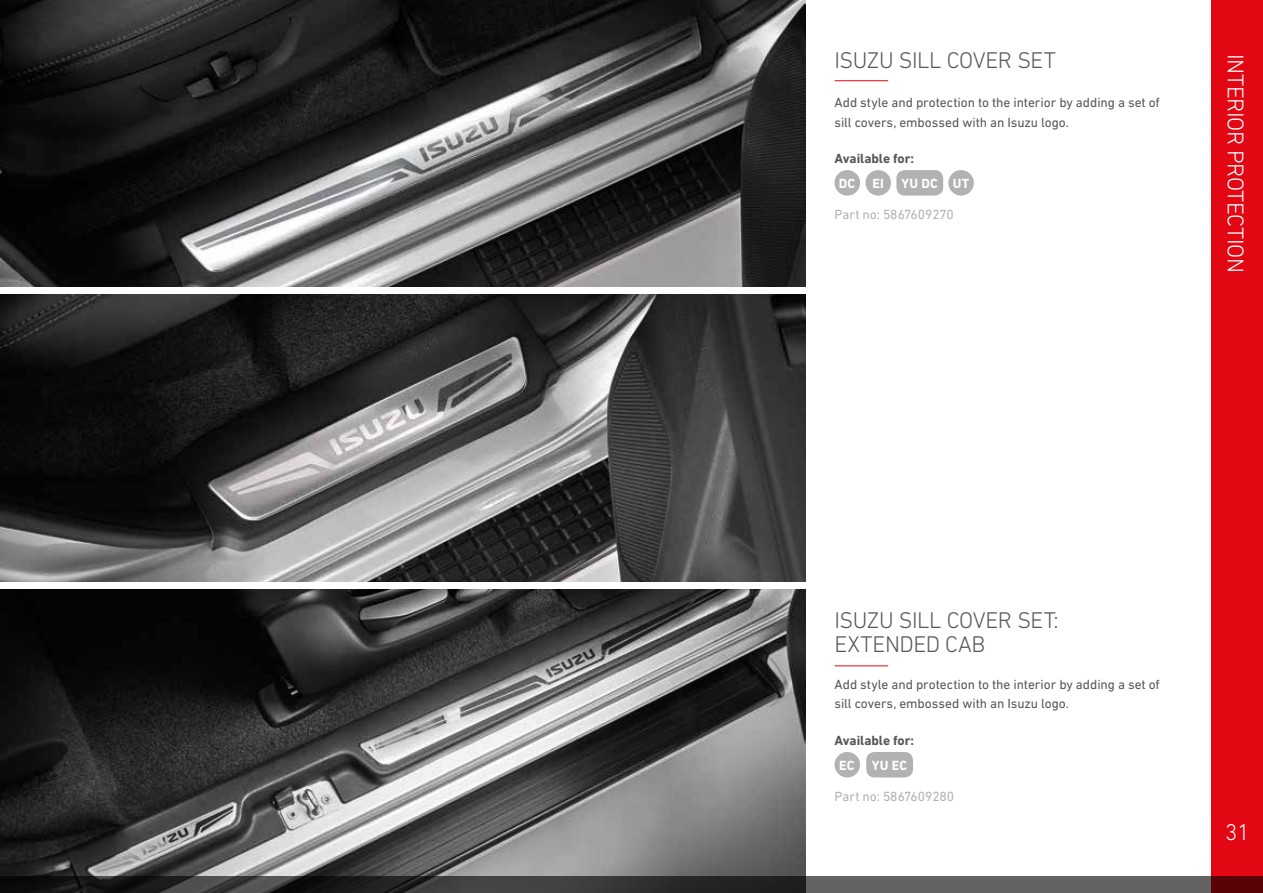
<style>
.page{position:relative;width:1263px;height:893px;background:#fff}
.page>*{position:absolute;margin:0;border:0;box-sizing:border-box;transform-origin:0 0}
.t1{font:300 23.1px/24px "DIN Next LT Pro";letter-spacing:-.02em;color:#575756}
.t2{font:300 23.1px "DIN Next LT Pro";letter-spacing:-.015em;color:#fff}
.t3{font:13.5px/19.5px "DIN Next LT Pro";letter-spacing:-.005em;color:#575756}
.t4{font:13.5px "DIN Next LT Pro";letter-spacing:-.005em;color:#b3b2b2}
.t5{font:700 13.5px "DIN Next LT Pro";letter-spacing:-.005em;color:#575756}
.t6{font:700 13.5px "DIN Next LT Pro";letter-spacing:.015em;color:#fff}
</style>
<div class="page">
<img style="left:0;top:590px;width:805px;height:286px">
<div style="left:1212px;top:0;width:51px;height:893px;background:#e30613"></div>
<img style="left:0;top:295px;width:805px;height:286px">
<img style="left:0;top:0;width:805px;height:286px">
<hr style="left:834px;top:80px;width:54px;height:1px;background:#e30613">
<hr style="left:834px;top:665px;width:54px;height:1px;background:#e30613">
<div style="left:834px;top:170px;width:26px;height:26px;background:#b3b2b2;border-radius:50%"></div>
<div style="left:865px;top:170px;width:26px;height:26px;background:#b3b2b2;border-radius:50%"></div>
<div style="left:948px;top:170px;width:26px;height:26px;background:#b3b2b2;border-radius:50%"></div>
<div style="left:896px;top:170px;width:47px;height:26px;background:#b3b2b2;border-radius:9px"></div>
<svg style="left:0;top:876px;width:1263px;height:17px;background:#3f3b3b"></svg>
<div style="left:834px;top:752px;width:26px;height:25px;background:#b3b2b2;border-radius:50%"></div>
<div style="left:866px;top:752px;width:47px;height:25px;background:#b3b2b2;border-radius:9px"></div>
<h1 class="t1" style="left:834px;top:48px;width:223px">ISUZU SILL COVER SET</h1>
<p class="t3" style="left:834px;top:93px;width:327px">Add style and protection to the interior by adding a set of sill covers, embossed with an Isuzu logo.</p>
<p class="t5" style="left:834px;top:151px;width:81px">Available for:</p>
<p class="t6" style="left:839px;top:175px;width:18px">DC</p>
<p class="t6" style="left:872px;top:175px;width:13px">EI</p>
<p class="t6" style="left:902px;top:175px;width:69px">YU DC UT</p>
<p class="t4" style="left:834px;top:207px;width:121px">Part no: 5867609270</p>
<h1 class="t2" style="left:1249px;top:54px;width:221px;rotate:90deg">INTERIOR PROTECTION</h1>
<h1 class="t1" style="left:834px;top:608px;width:226px">ISUZU SILL COVER SET:<br>EXTENDED CAB</h1>
<p class="t3" style="left:834px;top:674px;width:327px">Add style and protection to the interior by adding a set of sill covers, embossed with an Isuzu logo.</p>
<p class="t5" style="left:834px;top:732px;width:81px">Available for:</p>
<p class="t6" style="left:839px;top:757px;width:17px">EC</p>
<p class="t6" style="left:872px;top:757px;width:37px">YU EC</p>
<p class="t4" style="left:834px;top:788px;width:121px">Part no: 5867609280</p>
<h1 class="t2" style="left:1225px;top:819px;width:26px">31</h1>
</div>
